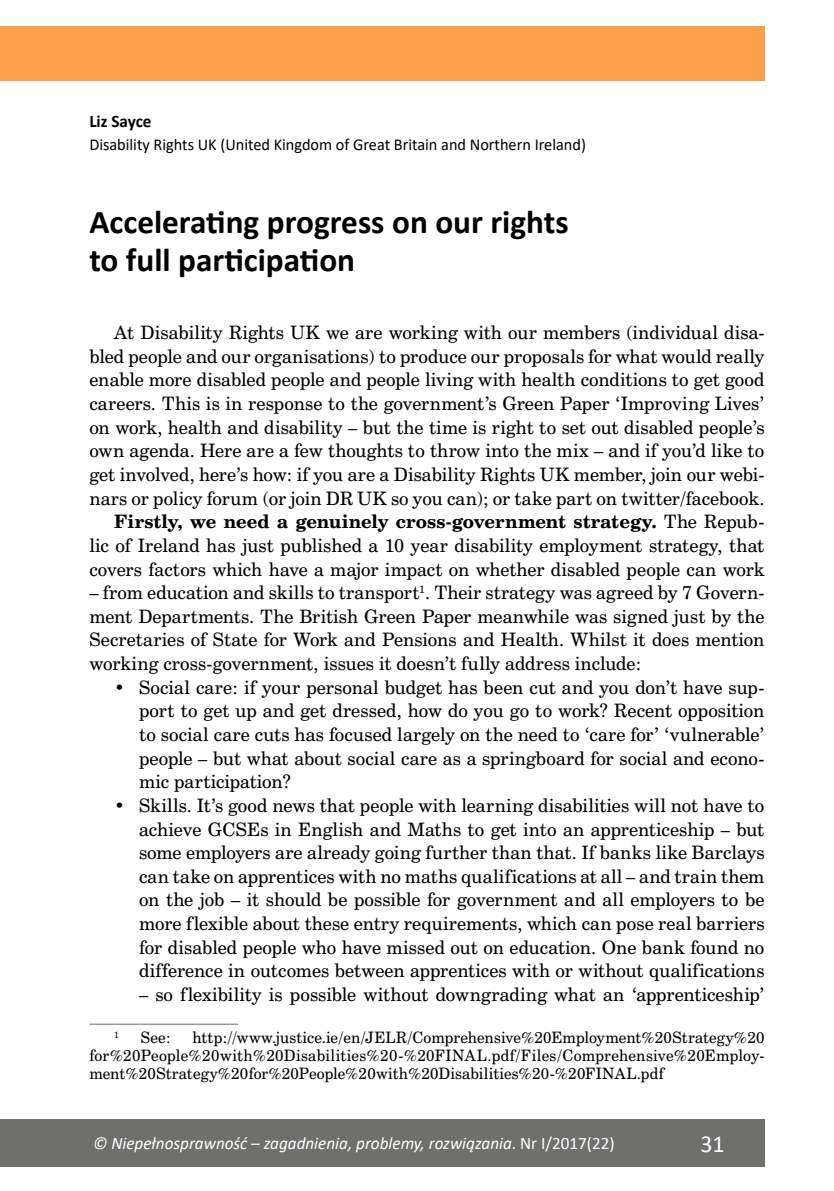
<style>
.page{position:relative;width:834px;height:1191px;background:#fff}
.page>*{position:absolute;margin:0;border:0;box-sizing:border-box;transform-origin:0 0}
.t1{font:700 33.25px/38.1px "Calibri";color:#000}
.t2{font:24.5px "Calibri";color:#fff}
.t3{font:17.5px/23.6px "Cent Schbook PL";letter-spacing:.005em;color:#000;text-align:justify}
.t4{font:italic 17.5px "Calibri";color:#fff}
.t5{font:700 17.5px "Calibri";color:#000}
.t6{font:16.62px "Calibri";color:#000}
.t7{font:14.88px/18.4px "Cent Schbook PL";letter-spacing:.015em;color:#000;text-align:justify}
.t8{font:8.75px "Cent Schbook PL";color:#000}
.s1{font-weight:700}
.s2{font-style:normal}
</style>
<div class="page">
<div style="left:0;top:1119px;width:764px;height:47px;background:#6f6f6e"></div>
<div style="left:0;top:26px;width:764px;height:55px;background:#fc9f4c"></div>
<hr style="left:89px;top:1023px;width:149px;height:1px;background:#6f6f6e">
<p class="t5" style="left:89px;top:109px;width:64px">Liz Sayce</p>
<p class="t6" style="left:89px;top:133px;width:498px">Disability Rights UK (United Kingdom of Great Britain and Northern Ireland)</p>
<h1 class="t1" style="left:89px;top:202px;width:480px">Accelerating progress on our rights to full participation</h1>
<p class="t3" style="left:89px;top:320px;width:676px;text-align:right">At Disability Rights UK we are working with our members (individual disa&shy;bled people and our organisations) to produce our proposals for what would really enable more disabled people and people living with health conditions to get good careers. This is in response to the government’s Green Paper ‘Improving Lives’ on work, health and disability – but the time is right to set out disabled people’s own agenda. Here are a few thoughts to throw into the mix – and if you’d like to get involved, here’s how: if you are a Disability Rights UK member, join our webi&shy;nars or policy forum (or join DR UK so you can); or take part on twitter/facebook.<br><span class="s1">Firstly, we need a genuinely cross-government strategy.</span> The Repub-<br>lic of Ireland has just published a 10 year disability employment strategy, that covers factors which have a major impact on whether disabled people can work</p>
<p class="t3" style="left:89px;top:580px;width:676px">– from education and skills to transport<sup>1</sup>. Their strategy was agreed by 7 Govern&shy;ment Departments. The British Green Paper meanwhile was signed just by the Secretaries of State for Work and Pensions and Health. Whilst it does mention working cross-government, issues it doesn’t fully address include:</p>
<p class="t3" style="left:139px;top:675px;width:627px;text-indent:-25px">• Social care: if your personal budget has been cut and you don’t have sup&shy;port to get up and get dressed, how do you go to work? Recent opposition to social care cuts has focused largely on the need to ‘care for’ ‘vulnerable’ people – but what about social care as a springboard for social and econo&shy;mic participation?</p>
<p class="t3" style="left:139px;top:793px;width:627px;text-indent:-25px">• Skills. It’s good news that people with learning disabilities will not have to achieve GCSEs in English and Maths to get into an apprenticeship – but some employers are already going further than that. If banks like Barclays can take on apprentices with no maths qualifications at all – and train them on the job – it should be possible for government and all employers to be more flexible about these entry requirements, which can pose real barriers for disabled people who have missed out on education. One bank found no difference in outcomes between apprentices with or without qualifications</p>
<p class="t3" style="left:139px;top:982px;width:627px">– so flexibility is possible without downgrading what an ‘apprenticeship’</p>
<p class="t8" style="left:114px;top:1028px;width:6px">1</p>
<p class="t7" style="left:141px;top:1027px;width:31px">See:</p>
<p class="t7" style="left:89px;top:1027px;width:676px;text-indent:103px">http://www.justice.ie/en/JELR/Comprehensive%20Employment%20Strategy%20 for%20People%20with%20Disabilities%20-%20FINAL.pdf/Files/Comprehensive%20Employ&shy;ment%20Strategy%20for%20People%20with%20Disabilities%20-%20FINAL.pdf</p>
<p class="t4" style="left:93px;top:1131px;width:523px">© Niepełnosprawność – zagadnienia, problemy, rozwiązania<span class="s2">. Nr I/2017(22)</span></p>
<h2 class="t2" style="left:700px;top:1126px;width:26px">31</h2>
</div>
